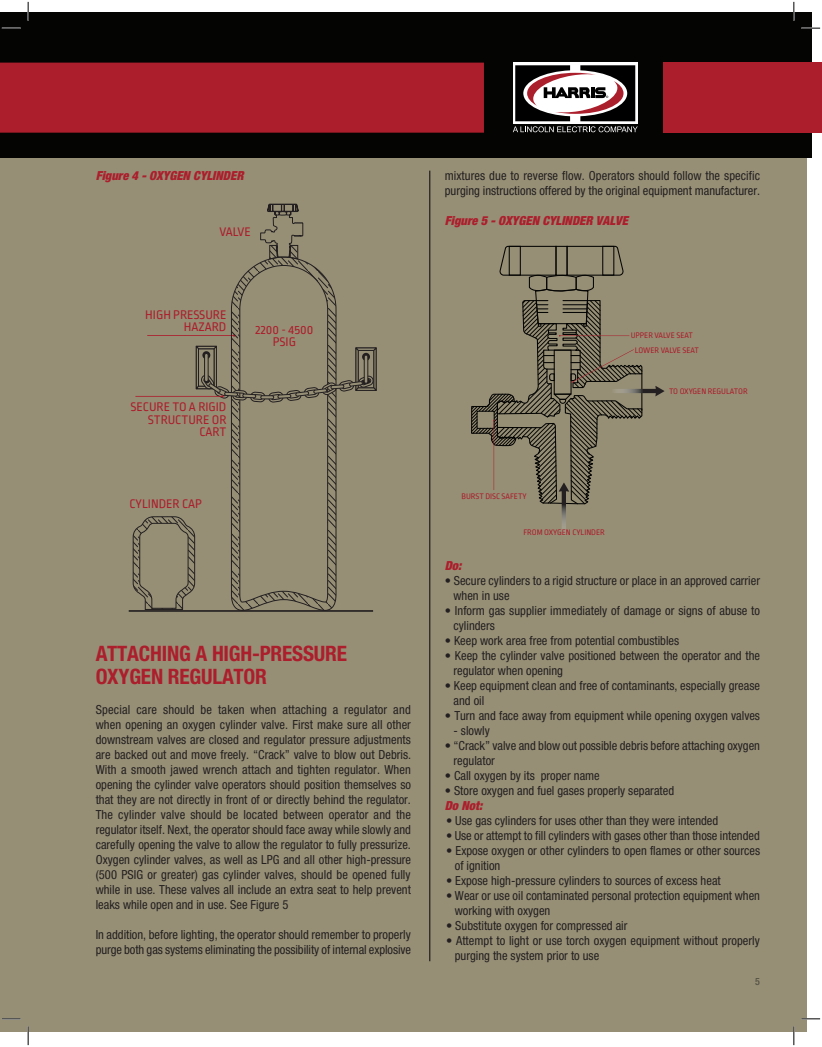
<style>
.page{position:relative;width:822px;height:1047px;background:#fff}
.page>*{position:absolute;margin:0;border:0;box-sizing:border-box;transform-origin:0 0}
.t1{font:700 condensed 21.25px/22.5px "Helvetica Neue LT Std";letter-spacing:-.01em;color:#ac1e2c}
.t2{font:13.12px/12.2px "Ropa Sans Pro";color:#ac1e2c;text-align:right}
.t3{font:condensed 12.5px/15px "Helvetica Neue LT Std";color:#231f20}
.t4{font:italic 900 condensed 12.5px "Helvetica Neue LT Std";color:#ac1e2c}
.t5{font:500 condensed 10px "Helvetica Neue LT Std";color:#545242}
.t6{font:8.5px/14px "Ropa Sans Pro";color:#ab1e2c}
</style>
<div class="page">
<div style="left:0;top:138px;width:806px;height:893px;background:#968f76"></div>
<div style="left:0;top:12px;width:811px;height:146px;background:#040503"></div>
<div style="left:0;top:63px;width:484px;height:70px;background:#ac1e2c"></div>
<div style="left:663px;top:63px;width:158px;height:70px;background:#ac1e2c"></div>
<div style="left:512px;top:63px;width:125px;height:61px;background:#fff"></div>
<svg style="left:512px;top:65px;width:125px;height:67px"></svg>
<hr style="left:129px;top:610px;width:244px;height:1px;background:#231f20">
<svg style="left:132px;top:516px;width:63px;height:94px"></svg>
<svg style="left:230px;top:260px;width:107px;height:352px"></svg>
<svg style="left:260px;top:203px;width:43px;height:57px"></svg>
<svg style="left:195px;top:345px;width:182px;height:61px"></svg>
<svg style="left:471px;top:245px;width:193px;height:289px"></svg>
<hr style="left:429px;top:171px;width:1px;height:790px;background:#231f20">
<svg style="left:2px;top:27px;width:19px;height:2px"></svg>
<svg style="left:801px;top:27px;width:18px;height:2px"></svg>
<svg style="left:2px;top:1018px;width:19px;height:1px"></svg>
<svg style="left:801px;top:1017px;width:18px;height:2px"></svg>
<svg style="left:27px;top:2px;width:2px;height:19px"></svg>
<svg style="left:27px;top:1026px;width:2px;height:18px"></svg>
<svg style="left:793px;top:2px;width:1px;height:19px"></svg>
<svg style="left:792px;top:1026px;width:2px;height:18px"></svg>
<p class="t4" style="left:96px;top:167px;width:149px">Figure 4 - OXYGEN CYLINDER</p>
<p class="t2" style="left:219px;top:226px;width:33px">VALVE</p>
<p class="t2" style="left:145px;top:309px;width:83px">HIGH PRESSURE<br>HAZARD</p>
<p class="t2" style="left:130px;top:401px;width:97px">SECURE TO A RIGID<br>STRUCTURE OR<br>CART</p>
<p class="t2" style="left:129px;top:498px;width:74px">CYLINDER CAP</p>
<p class="t2" style="left:255px;top:324px;width:59px;text-align:center">2200 - 4500<br>PSIG</p>
<h1 class="t1" style="left:96px;top:642px;width:253px">ATTACHING A HIGH-PRESSURE<br>OXYGEN REGULATOR</h1>
<p class="t3" style="left:96px;top:701px;width:317px;text-align:justify">Special care should be taken when attaching a regulator and when opening an oxygen cylinder valve. First make sure all other downstream valves are closed and regulator pressure adjustments are backed out and move freely. “Crack” valve to blow out Debris.<br>With a smooth jawed wrench attach and tighten regulator. When opening the cylinder valve operators should position themselves so that they are not directly in front of or directly behind the regulator.<br>The cylinder valve should be located between operator and the regulator itself. Next, the operator should face away while slowly and carefully opening the valve to allow the regulator to fully pressurize.<br>Oxygen cylinder valves, as well as LPG and all other high-pressure (500 PSIG or greater) gas cylinder valves, should be opened fully while in use. These valves all include an extra seat to help prevent leaks while open and in use. See Figure 5</p>
<p class="t3" style="left:96px;top:926px;width:317px">In addition, before lighting, the operator should remember to properly purge both gas systems eliminating the possibility of internal explosive</p>
<p class="t3" style="left:444px;top:167px;width:317px">mixtures due to reverse flow. Operators should follow the specific purging instructions offered by the original equipment manufacturer.</p>
<p class="t4" style="left:444px;top:212px;width:184px">Figure 5 - OXYGEN CYLINDER VALVE</p>
<p class="t6" style="left:634px;top:329px;width:66px;text-indent:-4px">UPPER VALVE SEAT<br>LOWER VALVE SEAT</p>
<p class="t6" style="left:668px;top:385px;width:80px">TO OXYGEN REGULATOR</p>
<p class="t6" style="left:461px;top:490px;width:67px">BURST DISC SAFETY</p>
<p class="t6" style="left:523px;top:525px;width:83px">FROM OXYGEN CYLINDER</p>
<p class="t4" style="left:444px;top:557px;width:18px">Do:</p>
<p class="t3" style="left:453px;top:572px;width:308px;text-indent:-9px">• Secure cylinders to a rigid structure or place in an approved carrier when in use</p>
<p class="t3" style="left:453px;top:602px;width:308px;text-indent:-9px">• Inform gas supplier immediately of damage or signs of abuse to cylinders</p>
<p class="t3" style="left:444px;top:632px;width:236px">• Keep work area free from potential combustibles</p>
<p class="t3" style="left:453px;top:647px;width:308px;text-indent:-9px">• Keep the cylinder valve positioned between the operator and the regulator when opening</p>
<p class="t3" style="left:453px;top:677px;width:308px;text-indent:-9px">• Keep equipment clean and free of contaminants, especially grease and oil</p>
<p class="t3" style="left:444px;top:707px;width:316px">• Turn and face away from equipment while opening oxygen valves</p>
<p class="t3" style="left:453px;top:722px;width:38px">- slowly</p>
<p class="t3" style="left:453px;top:737px;width:308px;text-indent:-9px">• “Crack” valve and blow out possible debris before attaching oxygen regulator</p>
<p class="t3" style="left:444px;top:767px;width:156px">• Call oxygen by its proper name</p>
<p class="t3" style="left:444px;top:782px;width:231px">• Store oxygen and fuel gases properly separated</p>
<p class="t4" style="left:444px;top:797px;width:39px">Do Not:</p>
<p class="t3" style="left:446px;top:812px;width:273px">• Use gas cylinders for uses other than they were intended</p>
<p class="t3" style="left:446px;top:827px;width:315px">• Use or attempt to fill cylinders with gases other than those intended</p>
<p class="t3" style="left:454px;top:842px;width:307px;text-indent:-9px">• Expose oxygen or other cylinders to open flames or other sources of ignition</p>
<p class="t3" style="left:446px;top:872px;width:276px">• Expose high-pressure cylinders to sources of excess heat</p>
<p class="t3" style="left:454px;top:887px;width:307px;text-indent:-9px">• Wear or use oil contaminated personal protection equipment when working with oxygen</p>
<p class="t3" style="left:446px;top:917px;width:183px">• Substitute oxygen for compressed air</p>
<p class="t3" style="left:454px;top:932px;width:306px;text-indent:-9px">• Attempt to light or use torch oxygen equipment without properly purging the system prior to use</p>
<p class="t5" style="left:755px;top:974px;width:6px">5</p>
</div>
